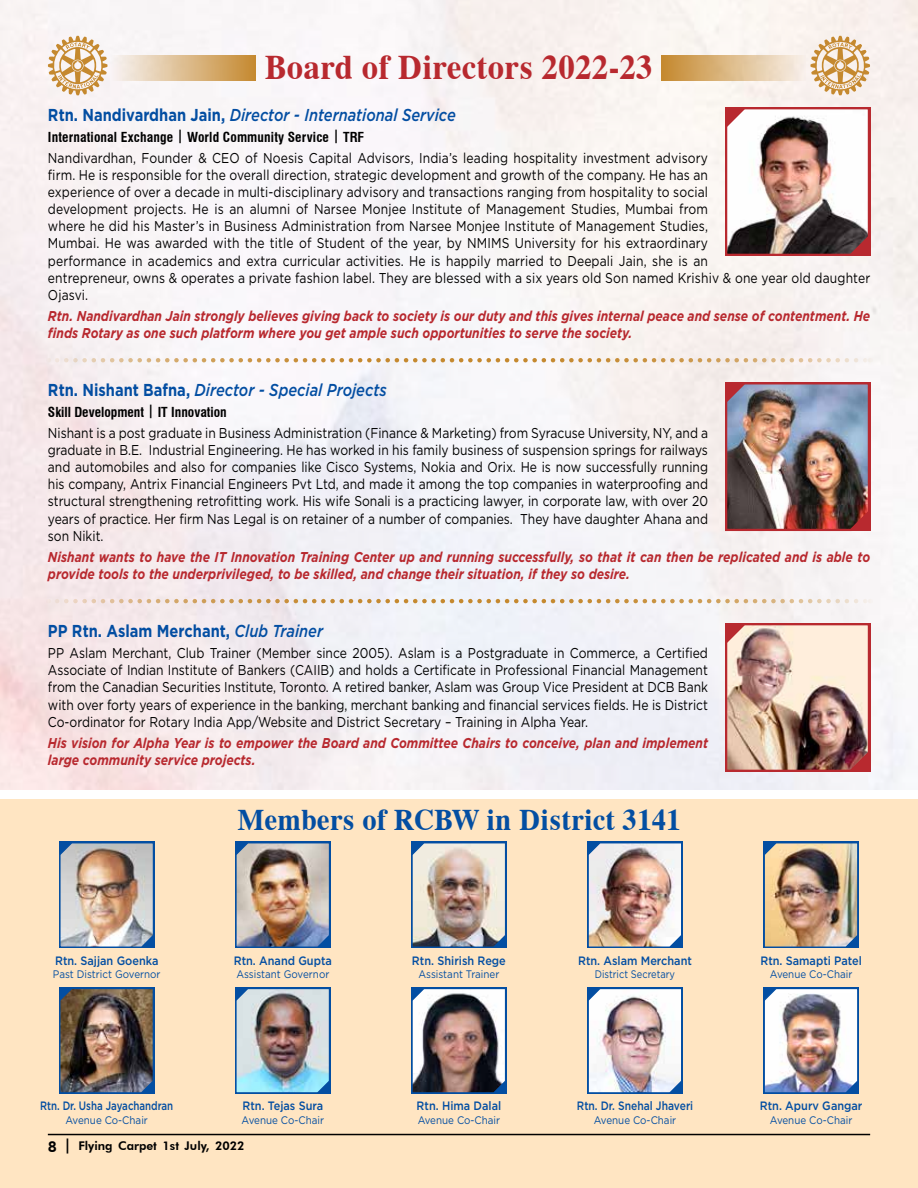
<style>
.page{position:relative;width:918px;height:1188px;background:#fff}
.page>*{position:absolute;margin:0;border:0;box-sizing:border-box;transform-origin:0 0}
.t1{font:700 34.5px "Dutch 801 BT";letter-spacing:.01em;color:#b8292f;scale:.95 1}
.t2{font:700 30px "Dutch 801 BT";letter-spacing:.01em;color:#034ea2;scale:.95 1}
.t3{font:italic 500 17.25px "Gotham";color:#034ea2;scale:.85 1}
.t4{font:700 17.25px "Gotham";color:#034ea2;scale:.85 1}
.t5{font:14.25px/17.1px "Gotham";letter-spacing:.01em;color:#000;text-align:justify;scale:.85 1}
.t6{font:italic 700 14.25px/17.1px "Gotham";color:#b8292f;scale:.85 1}
.t7{font:700 condensed 13.5px "Swiss 721 BT";letter-spacing:.01em;color:#000}
.t8{font:500 12.15px "Gotham";color:#034ea2;scale:.9 1}
.t9{font:500 12.15px "Gotham";color:#034ea2;scale:.8 1}
.t10{font:500 12.15px "Gotham";color:#034ea2;scale:.85 1}
.t11{font:800 12px "Futura BT";color:#000}
.t12{font:10.95px "Gotham";color:#034ea2;scale:.9 1}
.t13{font:10.95px "Gotham";color:#034ea2;scale:.85 1}
.s1{font-weight:700;font-style:normal}
.s2{font-weight:500;font-style:italic}
.s3{font-size:15px}
</style>
<div class="page">
<img style="left:0;top:0;width:918px;height:790px">
<div style="left:0;top:799px;width:918px;height:389px;background:#ffe5c2"></div>
<div style="left:111px;top:55px;width:145px;height:25px;background:linear-gradient(to right,#f8f4f4,#c58930)"></div>
<div style="left:662px;top:55px;width:144px;height:25px;background:linear-gradient(to right,#c58a30,#f8f0ea)"></div>
<svg style="left:48px;top:36px;width:60px;height:59px"></svg>
<svg style="left:810px;top:36px;width:60px;height:59px;background:#e3c7a2"></svg>
<img style="left:724px;top:105px;width:147px;height:152px">
<img style="left:724px;top:380px;width:147px;height:152px">
<img style="left:724px;top:621px;width:147px;height:152px">
<img style="left:235px;top:987px;width:96px;height:107px">
<img style="left:587px;top:987px;width:96px;height:107px">
<img style="left:763px;top:841px;width:96px;height:107px">
<img style="left:763px;top:987px;width:96px;height:107px">
<img style="left:411px;top:987px;width:96px;height:107px">
<img style="left:59px;top:841px;width:96px;height:107px">
<img style="left:59px;top:987px;width:96px;height:107px">
<img style="left:587px;top:841px;width:96px;height:107px">
<img style="left:235px;top:841px;width:96px;height:107px">
<img style="left:411px;top:841px;width:96px;height:107px">
<svg style="left:57px;top:358px;width:814px;height:4px"></svg>
<svg style="left:57px;top:599px;width:814px;height:4px"></svg>
<hr style="left:48px;top:1134px;width:822px;height:1px;background:#000">
<h1 class="t1" style="left:265px;top:46px;width:410px">Board of Directors 2022-23</h1>
<p class="t3" style="left:48px;top:104px;width:481px"><span class="s1">Rtn. Nandivardhan Jain,</span> Director - International Service</p>
<p class="t7" style="left:48px;top:129px;width:318px">International Exchange | World Community Service | TRF</p>
<p class="t5" style="left:48px;top:149px;width:969px;text-align:left">Nandivardhan, Founder &amp; CEO of Noesis Capital Advisors, India’s leading hospitality investment advisory<br>firm. He is responsible for the overall direction, strategic development and growth of the company. He has an<br>experience of over a decade in multi-disciplinary advisory and transactions ranging from hospitality to social<br>development projects. He is an alumni of Narsee Monjee Institute of Management Studies, Mumbai from<br>where he did his Master’s in Business Administration from Narsee Monjee Institute of Management Studies,<br>Mumbai. He was awarded with the title of Student of the year, by NMIMS University for his extraordinary<br>performance in academics and extra curricular activities. He is happily married to Deepali Jain, she is an<br>entrepreneur, owns &amp; operates a private fashion label. They are blessed with a six years old Son named Krishiv &amp; one year old daughter Ojasvi.</p>
<p class="t6" style="left:48px;top:307px;width:969px">Rtn. Nandivardhan Jain strongly believes giving back to society is our duty and this gives internal peace and sense of contentment. He finds Rotary as one such platform where you get ample such opportunities to serve the society.</p>
<p class="t3" style="left:48px;top:379px;width:400px"><span class="s1">Rtn. Nishant Bafna,</span> Director - Special Projects</p>
<p class="t7" style="left:48px;top:404px;width:180px">Skill Development | IT Innovation</p>
<p class="t5" style="left:48px;top:424px;width:778px">Nishant is a post graduate in Business Administration (Finance &amp; Marketing) from Syracuse University, NY, and a graduate in B.E. Industrial Engineering. He has worked in his family business of suspension springs for railways and automobiles and also for companies like Cisco Systems, Nokia and Orix. He is now successfully running his company, Antrix Financial Engineers Pvt Ltd, and made it among the top companies in waterproofing and structural strengthening retrofitting work. His wife Sonali is a practicing lawyer, in corporate law, with over 20 years of practice. Her firm Nas Legal is on retainer of a number of companies. They have daughter Ahana and son Nikit.</p>
<p class="t6" style="left:48px;top:548px;width:969px">Nishant wants to have the IT Innovation Training Center up and running successfully, so that it can then be replicated and is able to provide tools to the underprivileged, to be skilled, and change their situation, if they so desire.</p>
<p class="t4" style="left:48px;top:619px;width:325px">PP Rtn. Aslam Merchant, <span class="s2">Club Trainer</span></p>
<p class="t5" style="left:48px;top:644px;width:778px">PP Aslam Merchant, Club Trainer (Member since 2005). Aslam is a Postgraduate in Commerce, a Certified Associate of Indian Institute of Bankers (CAIIB) and holds a Certificate in Professional Financial Management from the Canadian Securities Institute, Toronto. A retired banker, Aslam was Group Vice President at DCB Bank with over forty years of experience in the banking, merchant banking and financial services fields. He is District Co-ordinator for Rotary India App/Website and District Secretary – Training in Alpha Year.</p>
<p class="t6" style="left:48px;top:734px;width:778px">His vision for Alpha Year is to empower the Board and Committee Chairs to conceive, plan and implement large community service projects.</p>
<h2 class="t2" style="left:237px;top:801px;width:468px">Members of RCBW in District 3141</h2>
<p class="t8" style="left:55px;top:953px;width:116px">Rtn. Sajjan Goenka</p>
<p class="t12" style="left:53px;top:967px;width:121px">Past District Governor</p>
<p class="t8" style="left:234px;top:953px;width:111px">Rtn. Anand Gupta</p>
<p class="t12" style="left:236px;top:967px;width:105px">Assistant Governor</p>
<p class="t8" style="left:412px;top:953px;width:106px">Rtn. Shirish Rege</p>
<p class="t12" style="left:418px;top:967px;width:91px">Assistant Trainer</p>
<p class="t8" style="left:578px;top:953px;width:128px">Rtn. Aslam Merchant</p>
<p class="t13" style="left:595px;top:967px;width:96px">District Secretary</p>
<p class="t8" style="left:760px;top:953px;width:114px">Rtn. Samapti Patel</p>
<p class="t12" style="left:770px;top:967px;width:93px">Avenue Co-Chair</p>
<p class="t9" style="left:40px;top:1098px;width:168px">Rtn. Dr. Usha Jayachandran</p>
<p class="t12" style="left:65px;top:1113px;width:93px">Avenue Co-Chair</p>
<p class="t8" style="left:242px;top:1098px;width:91px">Rtn. Tejas Sura</p>
<p class="t12" style="left:242px;top:1113px;width:93px">Avenue Co-Chair</p>
<p class="t8" style="left:417px;top:1098px;width:96px">Rtn. Hima Dalal</p>
<p class="t12" style="left:418px;top:1113px;width:93px">Avenue Co-Chair</p>
<p class="t10" style="left:577px;top:1098px;width:139px">Rtn. Dr. Snehal Jhaveri</p>
<p class="t12" style="left:594px;top:1113px;width:93px">Avenue Co-Chair</p>
<p class="t8" style="left:760px;top:1098px;width:116px">Rtn. Apurv Gangar</p>
<p class="t12" style="left:770px;top:1113px;width:93px">Avenue Co-Chair</p>
<p class="t11" style="left:48px;top:1139px;width:198px"><span class="s3">8 |</span> Flying Carpet 1st July, 2022</p>
</div>
